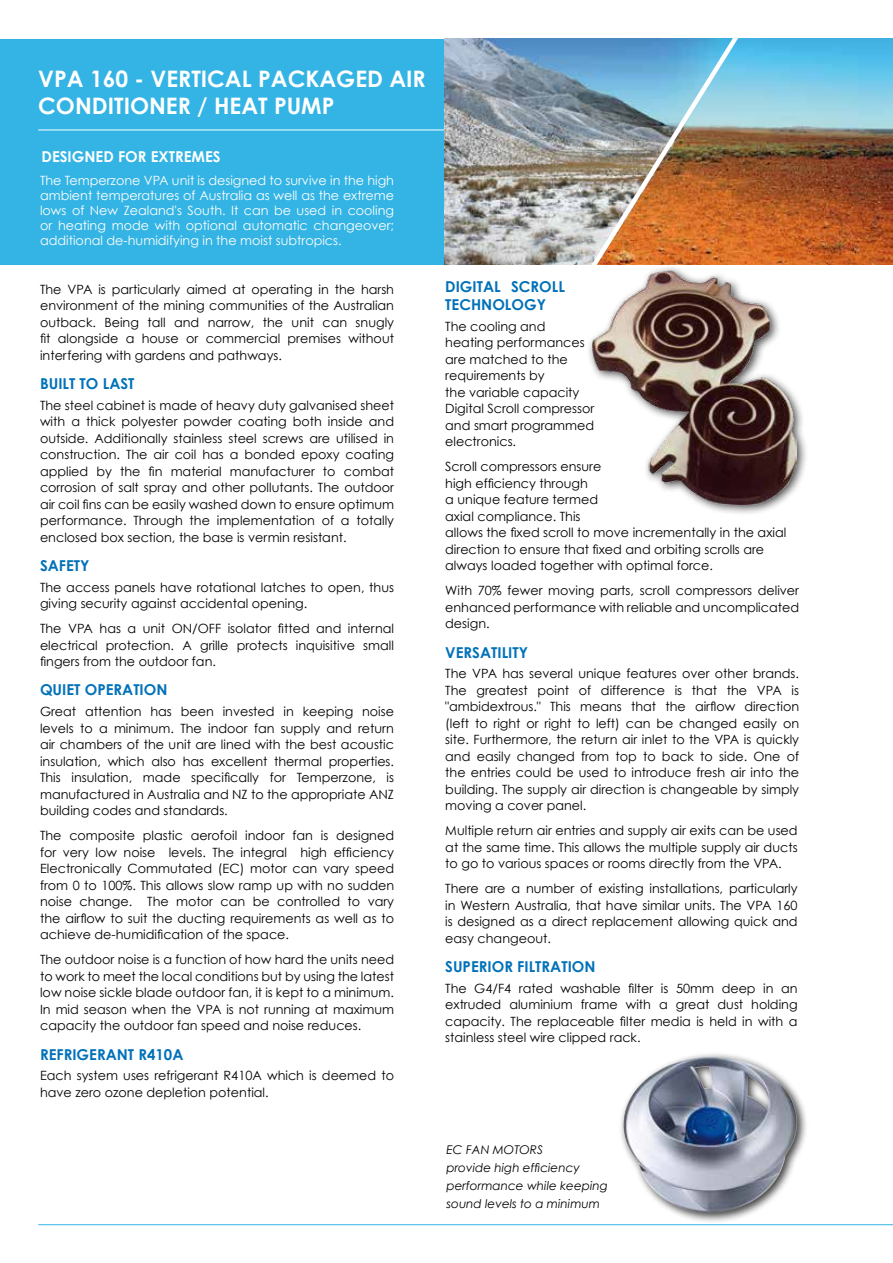
<style>
.page{position:relative;width:893px;height:1263px;background:#fff}
.page>*{position:absolute;margin:0;border:0;box-sizing:border-box;transform-origin:0 0}
.t1{font:700 22.65px/27.3px "Century Gothic";color:#fff}
.t2{font:700 15px/18px "Century Gothic";color:#0071b9}
.t3{font:700 15px "Century Gothic";color:#fff}
.t4{font:12.75px/16.5px "Century Gothic";color:#000;text-align:justify}
.t5{font:12.75px/15px "Century Gothic";color:#fff;text-align:justify}
.t6{font:italic 12px/18px "Century Gothic";color:#000}
</style>
<div class="page">
<div style="left:0;top:39px;width:893px;height:225px;background:#34b4e4"></div>
<div style="left:618px;top:1052px;width:190px;height:172px;background:#000;opacity:.75"></div>
<img style="left:634px;top:1057px;width:78px;height:34px">
<hr style="left:38px;top:1224px;width:855px;height:1px;background:#34b4e4">
<div style="left:586px;top:265px;width:222px;height:251px;background:#000;opacity:.75"></div>
<img style="left:592px;top:270px;width:204px;height:234px">
<hr style="left:38px;top:130px;width:406px;height:1px;background:#fff">
<img style="left:444px;top:39px;width:449px;height:225px">
<img style="left:586px;top:38px;width:157px;height:236px">
<h1 class="t1" style="left:38px;top:64px;width:389px">VPA 160 - VERTICAL PACKAGED AIR<br>CONDITIONER / HEAT PUMP</h1>
<p class="t3" style="left:42px;top:147px;width:181px">DESIGNED FOR EXTREMES</p>
<p class="t5" style="left:40px;top:173px;width:356px">The Temperzone VPA unit is designed to survive in the high ambient temperatures of Australia as well as the extreme lows of New Zealand's South. It can be used in cooling or heating mode with optional automatic changeover; additional de-humidifying in the moist subtropics.</p>
<p class="t4" style="left:40px;top:281px;width:356px">The VPA is particularly aimed at operating in the harsh environment of the mining communities of the Australian outback. Being tall and narrow, the unit can snugly fit alongside a house or commercial premises without interfering with gardens and pathways.</p>
<p class="t2" style="left:40px;top:374px;width:96px">BUILT TO LAST</p>
<p class="t4" style="left:40px;top:397px;width:356px">The steel cabinet is made of heavy duty galvanised sheet with a thick polyester powder coating both inside and outside. Additionally stainless steel screws are utilised in construction. The air coil has a bonded epoxy coating applied by the fin material manufacturer to combat corrosion of salt spray and other pollutants. The outdoor air coil fins can be easily washed down to ensure optimum performance. Through the implementation of a totally enclosed box section, the base is vermin resistant.</p>
<p class="t2" style="left:40px;top:556px;width:51px">SAFETY</p>
<p class="t4" style="left:40px;top:579px;width:356px">The access panels have rotational latches to open, thus giving security against accidental opening.</p>
<p class="t4" style="left:40px;top:620px;width:356px">The VPA has a unit ON/OFF isolator fitted and internal electrical protection. A grille protects inquisitive small fingers from the outdoor fan.</p>
<p class="t2" style="left:40px;top:681px;width:129px">QUIET OPERATION</p>
<p class="t4" style="left:40px;top:703px;width:356px">Great attention has been invested in keeping noise levels to a minimum. The indoor fan supply and return air chambers of the unit are lined with the best acoustic insulation, which also has excellent thermal properties.<br>This insulation, made specifically for Temperzone, is manufactured in Australia and NZ to the appropriate ANZ building codes and standards.</p>
<p class="t4" style="left:40px;top:827px;width:356px">The composite plastic aerofoil indoor fan is designed for very low noise levels. The integral high efficiency Electronically Commutated (EC) motor can vary speed from 0 to 100%. This allows slow ramp up with no sudden noise change. The motor can be controlled to vary the airflow to suit the ducting requirements as well as to achieve de-humidification of the space.</p>
<p class="t4" style="left:40px;top:951px;width:356px">The outdoor noise is a function of how hard the units need to work to meet the local conditions but by using the latest low noise sickle blade outdoor fan, it is kept to a minimum.<br>In mid season when the VPA is not running at maximum capacity the outdoor fan speed and noise reduces.</p>
<p class="t2" style="left:40px;top:1045px;width:145px">REFRIGERANT R410A</p>
<p class="t4" style="left:40px;top:1067px;width:356px">Each system uses refrigerant R410A which is deemed to have zero ozone depletion potential.</p>
<p class="t2" style="left:445px;top:277px;width:121px">DIGITAL SCROLL<br>TECHNOLOGY</p>
<p class="t4" style="left:445px;top:318px;width:151px;text-align:left">The cooling and heating performances are matched to the requirements by<br>the variable capacity<br>Digital Scroll compressor and smart programmed electronics.</p>
<p class="t4" style="left:445px;top:458px;width:342px;text-align:left">Scroll compressors ensure<br>high efficiency through<br>a unique feature termed<br>axial compliance. This<br>allows the fixed scroll to move incrementally in the axial direction to ensure that fixed and orbiting scrolls are always loaded together with optimal force.</p>
<p class="t4" style="left:445px;top:582px;width:355px">With 70% fewer moving parts, scroll compressors deliver enhanced performance with reliable and uncomplicated design.</p>
<p class="t2" style="left:445px;top:643px;width:84px">VERSATILITY</p>
<p class="t4" style="left:445px;top:665px;width:355px">The VPA has several unique features over other brands.<br>The greatest point of difference is that the VPA is "ambidextrous." This means that the airflow direction (left to right or right to left) can be changed easily on site. Furthermore, the return air inlet to the VPA is quickly and easily changed from top to back to side. One of the entries could be used to introduce fresh air into the building. The supply air direction is changeable by simply moving a cover panel.</p>
<p class="t4" style="left:445px;top:822px;width:354px">Multiple return air entries and supply air exits can be used at the same time. This allows the multiple supply air ducts to go to various spaces or rooms directly from the VPA.</p>
<p class="t4" style="left:445px;top:880px;width:354px">There are a number of existing installations, particularly in Western Australia, that have similar units. The VPA 160 is designed as a direct replacement allowing quick and easy changeout.</p>
<p class="t2" style="left:445px;top:957px;width:152px">SUPERIOR FILTRATION</p>
<p class="t4" style="left:445px;top:980px;width:354px">The G4/F4 rated washable filter is 50mm deep in an extruded aluminium frame with a great dust holding capacity. The replaceable filter media is held in with a stainless steel wire clipped rack.</p>
<p class="t6" style="left:446px;top:1140px;width:163px">EC FAN MOTORS<br>provide high efficiency performance while keeping sound levels to a minimum</p>
</div>
